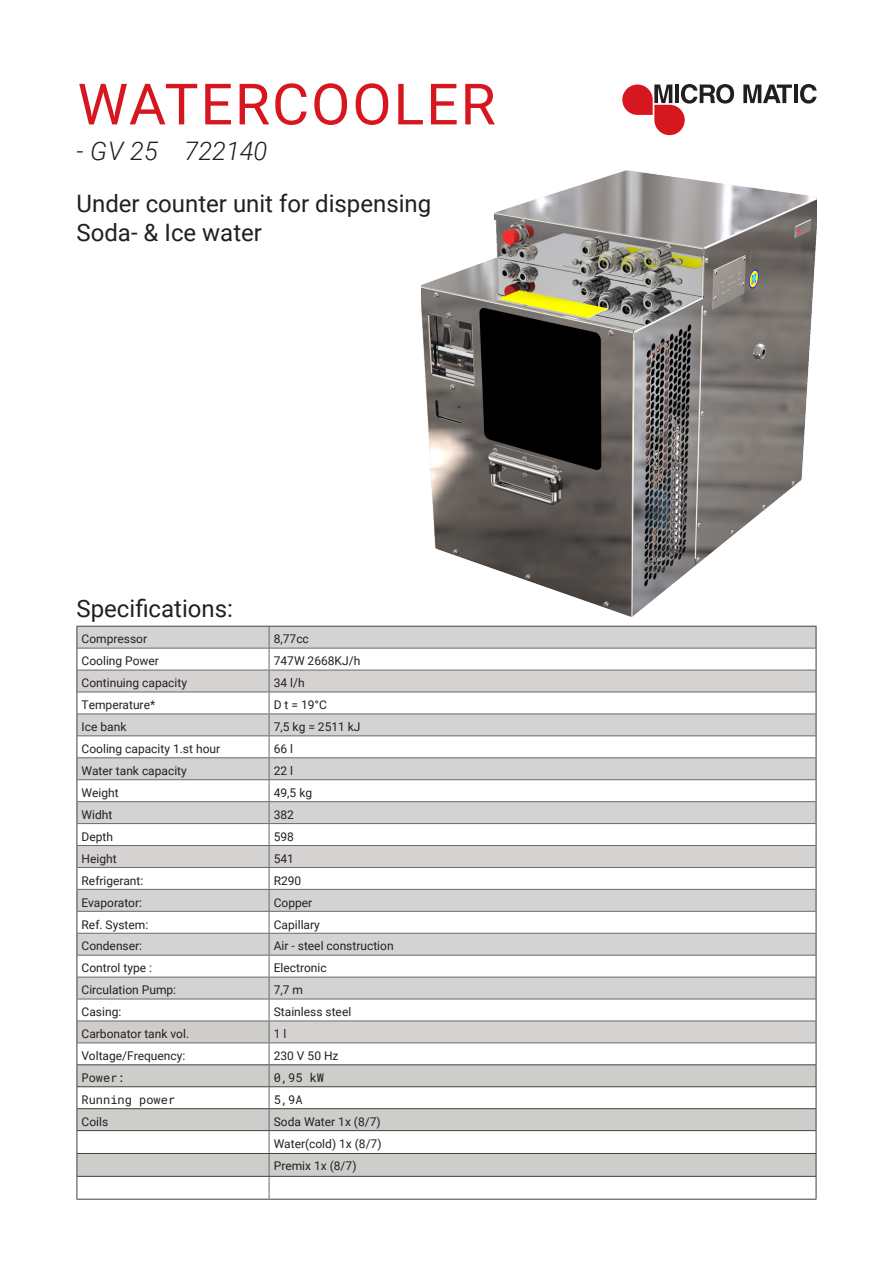
<style>
.page{position:relative;width:893px;height:1263px;background:#fff}
.page>*{position:absolute;margin:0;border:0;box-sizing:border-box;transform-origin:0 0}
.Front_page__Headline{font:57px "Roboto";letter-spacing:.035em;color:#d7171f}
.Front_page__Headline-2{font:italic 300 25.5px "Roboto";color:#231f20}
.Front_page__Subheade{font:24px/28.8px "Roboto";color:#231f20}
.t1{font:12px "Roboto";color:#231f20}
.t2{font:12px "Roboto Mono";color:#231f20}
</style>
<div class="page">
<svg style="left:622px;top:84px;width:112px;height:51px"></svg>
<svg style="left:743px;top:85px;width:49px;height:18px"></svg>
<hr style="left:794px;top:85px;width:3px;height:18px;background:#231f20">
<svg style="left:800px;top:84px;width:17px;height:20px"></svg>
<hr style="left:77px;top:1199px;width:192px;height:1px;background:#354548">
<hr style="left:269px;top:1199px;width:547px;height:1px;background:#354548">
<svg style="left:77px;top:626px;width:740px;height:573px"></svg>
<img style="left:422px;top:170px;width:394px;height:456px">
<p class="Front_page__Headline" style="left:78px;top:64px;width:420px">WATERCOOLER</p>
<p class="Front_page__Headline-2" style="left:77px;top:133px;width:192px">- GV 25 722140</p>
<p class="Front_page__Subheade" style="left:77px;top:188px;width:356px">Under counter unit for dispensing<br>Soda- &amp; Ice water</p>
<p class="Front_page__Subheade" style="left:77px;top:593px;width:158px">Specifications:</p>
<p class="t1" style="left:82px;top:631px;width:67px">Compressor</p>
<p class="t1" style="left:274px;top:631px;width:37px">8,77cc</p>
<p class="t1" style="left:82px;top:653px;width:79px">Cooling Power</p>
<p class="t1" style="left:274px;top:653px;width:88px">747W 2668KJ/h</p>
<p class="t1" style="left:82px;top:675px;width:107px">Continuing capacity</p>
<p class="t1" style="left:274px;top:675px;width:32px">34 l/h</p>
<p class="t1" style="left:82px;top:696px;width:75px">Temperature*</p>
<p class="t1" style="left:274px;top:696px;width:55px">D t = 19°C</p>
<p class="t1" style="left:82px;top:718px;width:46px">Ice bank</p>
<p class="t1" style="left:274px;top:718px;width:88px">7,5 kg = 2511 kJ</p>
<p class="t1" style="left:82px;top:740px;width:140px">Cooling capacity 1.st hour</p>
<p class="t1" style="left:274px;top:740px;width:21px">66 l</p>
<p class="t1" style="left:82px;top:762px;width:107px">Water tank capacity</p>
<p class="t1" style="left:274px;top:762px;width:21px">22 l</p>
<p class="t1" style="left:82px;top:784px;width:39px">Weight</p>
<p class="t1" style="left:274px;top:784px;width:40px">49,5 kg</p>
<p class="t1" style="left:82px;top:806px;width:32px">Widht</p>
<p class="t1" style="left:274px;top:806px;width:22px">382</p>
<p class="t1" style="left:82px;top:828px;width:33px">Depth</p>
<p class="t1" style="left:274px;top:828px;width:22px">598</p>
<p class="t1" style="left:82px;top:850px;width:37px">Height</p>
<p class="t1" style="left:274px;top:850px;width:22px">541</p>
<p class="t1" style="left:82px;top:872px;width:63px">Refrigerant:</p>
<p class="t1" style="left:274px;top:872px;width:29px">R290</p>
<p class="t1" style="left:82px;top:894px;width:62px">Evaporator:</p>
<p class="t1" style="left:274px;top:894px;width:40px">Copper</p>
<p class="t1" style="left:82px;top:916px;width:68px">Ref. System:</p>
<p class="t1" style="left:274px;top:916px;width:48px">Capillary</p>
<p class="t1" style="left:82px;top:938px;width:62px">Condenser:</p>
<p class="t1" style="left:274px;top:938px;width:121px">Air - steel construction</p>
<p class="t1" style="left:82px;top:960px;width:72px">Control type :</p>
<p class="t1" style="left:274px;top:960px;width:54px">Electronic</p>
<p class="t1" style="left:82px;top:981px;width:96px">Circulation Pump:</p>
<p class="t1" style="left:274px;top:981px;width:31px">7,7 m</p>
<p class="t1" style="left:82px;top:1003px;width:41px">Casing:</p>
<p class="t1" style="left:274px;top:1003px;width:79px">Stainless steel</p>
<p class="t1" style="left:82px;top:1025px;width:109px">Carbonator tank vol.</p>
<p class="t1" style="left:274px;top:1025px;width:14px">1 l</p>
<p class="t1" style="left:82px;top:1047px;width:105px">Voltage/Frequency:</p>
<p class="t1" style="left:274px;top:1047px;width:66px">230 V 50 Hz</p>
<p class="t2" style="left:82px;top:1069px;width:45px">Power:</p>
<p class="t2" style="left:274px;top:1069px;width:52px">0,95 kW</p>
<p class="t2" style="left:82px;top:1091px;width:95px">Running power</p>
<p class="t2" style="left:274px;top:1091px;width:30px">5,9A</p>
<p class="t1" style="left:82px;top:1113px;width:28px">Coils</p>
<p class="t1" style="left:274px;top:1113px;width:108px">Soda Water 1x (8/7)</p>
<p class="t1" style="left:274px;top:1135px;width:109px">Water(cold) 1x (8/7)</p>
<p class="t1" style="left:274px;top:1158px;width:84px">Premix 1x (8/7)</p>
</div>
